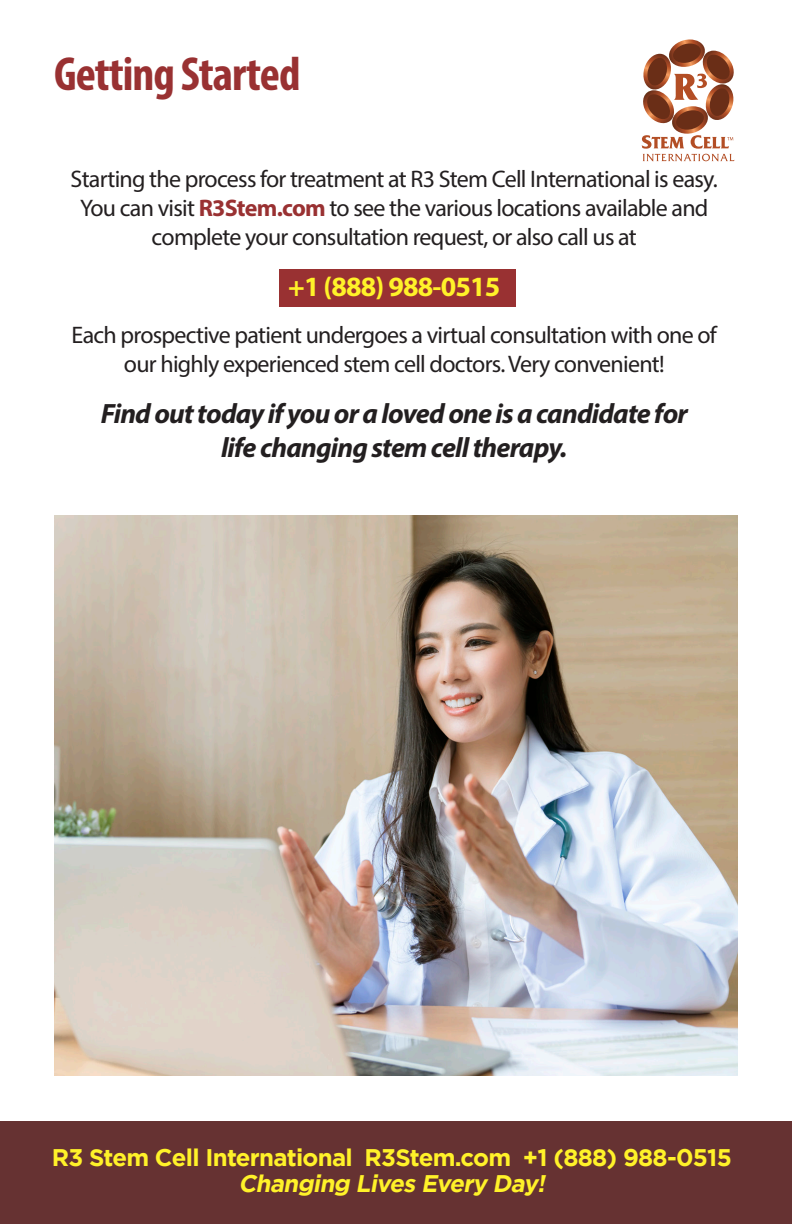
<style>
.page{position:relative;width:792px;height:1224px;background:#fff}
.page>*{position:absolute;margin:0;border:0;box-sizing:border-box;transform-origin:0 0}
.t1{font:700 condensed 48px "Myriad Pro";letter-spacing:-.02em;color:#993132}
.t2{font:italic 700 28px/33.6px "Myriad Pro";letter-spacing:-.03em;color:#231f20;text-align:center}
.t3{font:700 28px "Myriad Pro";letter-spacing:-.03em;color:#fff229}
.t4{font:24px/28.8px "Myriad Pro";letter-spacing:-.03em;color:#231f20;text-align:center}
.t5{font:700 24px "Gotham";letter-spacing:-.03em;color:#fff229}
.t6{font:italic 700 24px "Gotham";color:#fff229}
.s1{font-weight:700;color:#993132}
</style>
<div class="page">
<div style="left:279px;top:269px;width:237px;height:37px;background:#993132"></div>
<div style="left:0;top:1122px;width:792px;height:102px;background:#663232"></div>
<svg style="left:641px;top:39px;width:94px;height:122px"></svg>
<img style="left:54px;top:516px;width:684px;height:559px">
<p class="t1" style="left:54px;top:44px;width:248px">Getting Started</p>
<p class="t4" style="left:71px;top:164px;width:649px">Starting the process for treatment at R3 Stem Cell International is easy.<br>You can visit <span class="s1">R3Stem.com</span> to see the various locations available and complete your consultation request, or also call us at</p>
<p class="t3" style="left:288px;top:268px;width:214px">+1 (888) 988-0515</p>
<p class="t4" style="left:72px;top:320px;width:647px">Each prospective patient undergoes a virtual consultation with one of our highly experienced stem cell doctors. Very convenient!</p>
<p class="t2" style="left:101px;top:396px;width:589px">Find out today if you or a loved one is a candidate for life changing stem cell therapy.</p>
<p class="t5" style="left:52px;top:1142px;width:682px">R3 Stem Cell International R3Stem.com +1 (888) 988-0515</p>
<p class="t6" style="left:238px;top:1168px;width:314px">Changing LivesEvery Day!</p>
</div>
